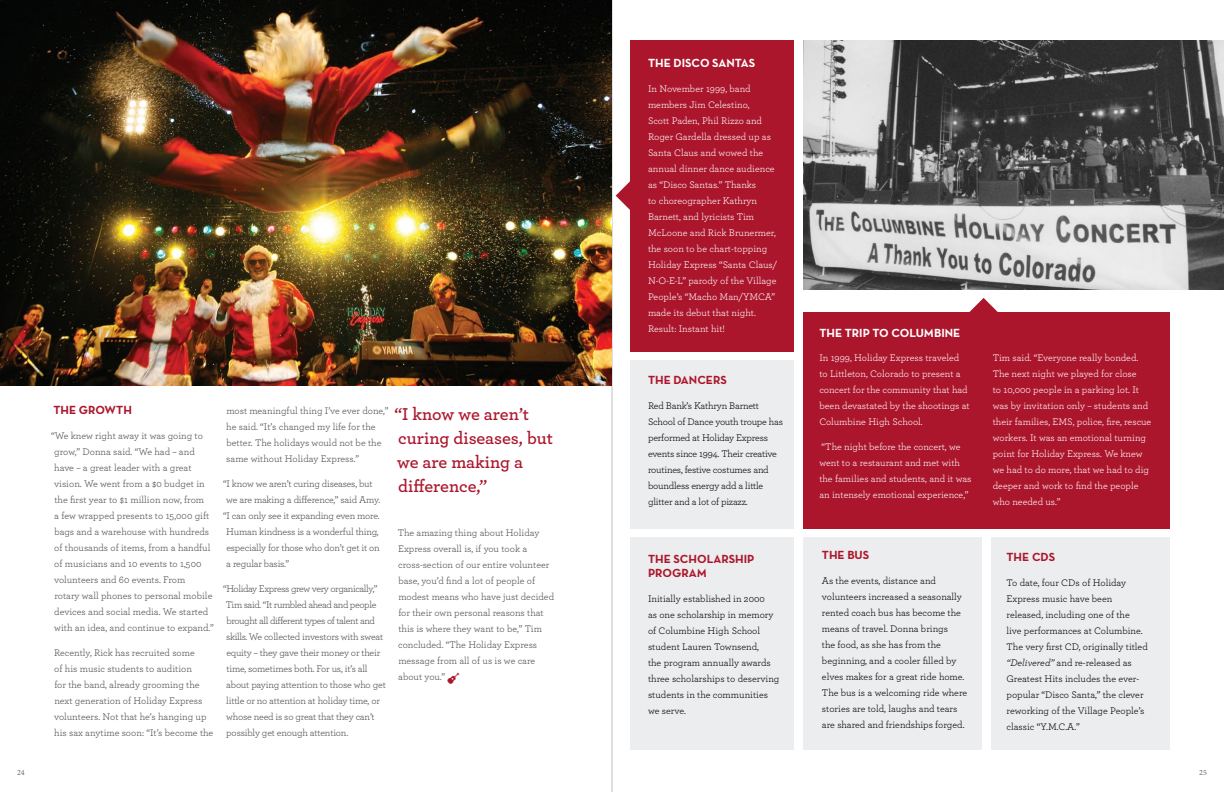
<style>
.page{position:relative;width:1224px;height:792px;background:#fff}
.page>*{position:absolute;margin:0;border:0;box-sizing:border-box;transform-origin:0 0}
.t1{font:600 18px/24px "Archer";letter-spacing:-.005em;color:#ac162c}
.t2{font:12px/14px "Neutra Text Bold Alt";color:#ac162c}
.t3{font:12px "Neutra Text Bold Alt";color:#fff}
.t4{font:10px/16px "Archer";letter-spacing:-.01em;color:#4d4d4f}
.t5{font:10px/16px "Archer";color:#fff}
.t6{font:10px/16px "Archer";letter-spacing:-.005em;color:#000}
.t7{font:10px/16px "Archer";letter-spacing:-.03em;color:#4d4d4f}
.t8{font:8px "Minion Pro";color:#636466}
.s1{font-family:"Big Top";font-size:13px;color:#ac162c}
.s2{font-style:italic}
</style>
<div class="page">
<hr style="left:612px;top:0;width:1px;height:792px;background:#bec0c2">
<div style="left:804px;top:312px;width:366px;height:216px;background:#ac162c"></div>
<svg style="left:616px;top:181px;width:14px;height:29px"></svg>
<div style="left:630px;top:40px;width:163px;height:311px;background:#ac162c"></div>
<div style="left:630px;top:360px;width:163px;height:168px;background:#ecedee"></div>
<img style="left:804px;top:40px;width:420px;height:249px">
<img style="left:0;top:0;width:612px;height:386px">
<div style="left:630px;top:537px;width:163px;height:213px;background:#ecedee"></div>
<svg style="left:969px;top:298px;width:29px;height:14px"></svg>
<div style="left:991px;top:537px;width:179px;height:213px;background:#ecedee"></div>
<div style="left:804px;top:537px;width:178px;height:213px;background:#ecedee"></div>
<p class="t2" style="left:53px;top:403px;width:80px">THE GROWTH</p>
<p class="t4" style="left:54px;top:428px;width:161px;text-indent:-3px">“We knew right away it was going to grow,” Donna said. “We had – and have – a great leader with a great vision. We went from a $0 budget in the first year to $1 million now, from<br>a few wrapped presents to 15,000 gift bags and a warehouse with hundreds of thousands of items, from a handful of musicians and 10 events to 1,500 volunteers and 60 events. From<br>rotary wall phones to personal mobile devices and social media. We started with an idea, and continue to expand.”</p>
<p class="t4" style="left:54px;top:645px;width:161px">Recently, Rick has recruited some<br>of his music students to audition<br>for the band, already grooming the next generation of Holiday Express volunteers. Not that he’s hanging up his sax anytime soon: “It’s become the</p>
<p class="t4" style="left:226px;top:402px;width:164px">most meaningful thing I’ve ever done,” he said. “It’s changed my life for the better. The holidays would not be the same without Holiday Express.”</p>
<p class="t4" style="left:223px;top:475px;width:151px">“I know we aren’t curing diseases, but</p>
<p class="t4" style="left:226px;top:491px;width:155px">we are making a difference,” said Amy.</p>
<p class="t4" style="left:223px;top:507px;width:158px">“I can only see it expanding even more.</p>
<p class="t4" style="left:226px;top:523px;width:154px">Human kindness is a wonderful thing,</p>
<p class="t4" style="left:226px;top:539px;width:155px">especially for those who don’t get it on</p>
<p class="t7" style="left:226px;top:555px;width:64px">a regular basis.”</p>
<p class="t7" style="left:223px;top:580px;width:164px">“Holiday Express grew very organically,” Tim said. “It rumbled ahead and people brought all different types of talent and skills. We collected investors with sweat equity – they gave their money or their time, sometimes both. For us, it’s all about paying attention to those who get little or no attention at holiday time, or whose need is so great that they can’t possibly get enough attention.</p>
<h1 class="t1" style="left:394px;top:401px;width:160px">“I know we aren’t curing diseases, but we are making a difference,”</h1>
<p class="t4" style="left:398px;top:524px;width:158px">The amazing thing about Holiday<br>Express overall is, if you took a cross-section of our entire volunteer base, you’d find a lot of people of modest means who have just decided for their own personal reasons that this is where they want to be,” Tim concluded. “The Holiday Express message from all of us is we care about you.” <span class="s1">ô</span></p>
<p class="t3" style="left:648px;top:56px;width:109px">THE DISCO SANTAS</p>
<p class="t5" style="left:648px;top:80px;width:131px">In November 1999, band members Jim Celestino,<br>Scott Paden, Phil Rizzo and<br>Roger Gardella dressed up as<br>Santa Claus and wowed the annual dinner dance audience as “Disco Santas.” Thanks<br>to choreographer Kathryn<br>Barnett, and lyricists Tim<br>McLoone and Rick Brunermer, the soon to be chart-topping<br>Holiday Express “Santa Claus/<br>N-O-E-L” parody of the Village<br>People’s “Macho Man/YMCA” made its debut that night.<br>Result: Instant hit!</p>
<p class="t2" style="left:648px;top:372px;width:80px">THE DANCERS</p>
<p class="t6" style="left:648px;top:397px;width:136px">Red Bank’s Kathryn Barnett<br>School of Dance youth troupe has performed at Holiday Express events since 1994. Their creative routines, festive costumes and boundless energy add a little glitter and a lot of pizazz.</p>
<p class="t2" style="left:648px;top:552px;width:108px">THE SCHOLARSHIP<br>PROGRAM</p>
<p class="t6" style="left:648px;top:591px;width:133px">Initially established in 2000<br>as one scholarship in memory of Columbine High School student Lauren Townsend,<br>the program annually awards three scholarships to deserving students in the communities we serve.</p>
<p class="t3" style="left:819px;top:325px;width:142px">THE TRIP TO COLUMBINE</p>
<p class="t5" style="left:819px;top:350px;width:152px">In 1999, Holiday Express traveled to Littleton, Colorado to present a concert for the community that had been devastated by the shootings at<br>Columbine High School.</p>
<p class="t5" style="left:819px;top:439px;width:154px">“The night before the concert, we went to a restaurant and met with the families and students, and it was an intensely emotional experience,”</p>
<p class="t2" style="left:822px;top:548px;width:49px">THE BUS</p>
<p class="t6" style="left:822px;top:573px;width:147px">As the events, distance and volunteers increased a seasonally rented coach bus has become the means of travel. Donna brings<br>the food, as she has from the beginning, and a cooler filled by elves makes for a great ride home.<br>The bus is a welcoming ride where stories are told, laughs and tears are shared and friendships forged.</p>
<p class="t5" style="left:993px;top:350px;width:160px">Tim said. “Everyone really bonded.<br>The next night we played for close<br>to 10,000 people in a parking lot. It was by invitation only – students and their families, EMS, police, fire, rescue workers. It was an emotional turning point for Holiday Express. We knew we had to do more, that we had to dig deeper and work to find the people who needed us.”</p>
<p class="t2" style="left:1007px;top:550px;width:50px">THE CDS</p>
<p class="t6" style="left:1007px;top:575px;width:143px">To date, four CDs of Holiday<br>Express music have been released, including one of the<br>live performances at Columbine.<br>The very first CD, originally titled <span class="s2">“Delivered”</span> and re-released as<br>Greatest Hits includes the ever&shy;popular “Disco Santa,” the clever reworking of the Village People’s classic “Y.M.C.A.”</p>
<p class="t8" style="left:17px;top:767px;width:9px">24</p>
<p class="t8" style="left:1199px;top:767px;width:9px">25</p>
</div>
